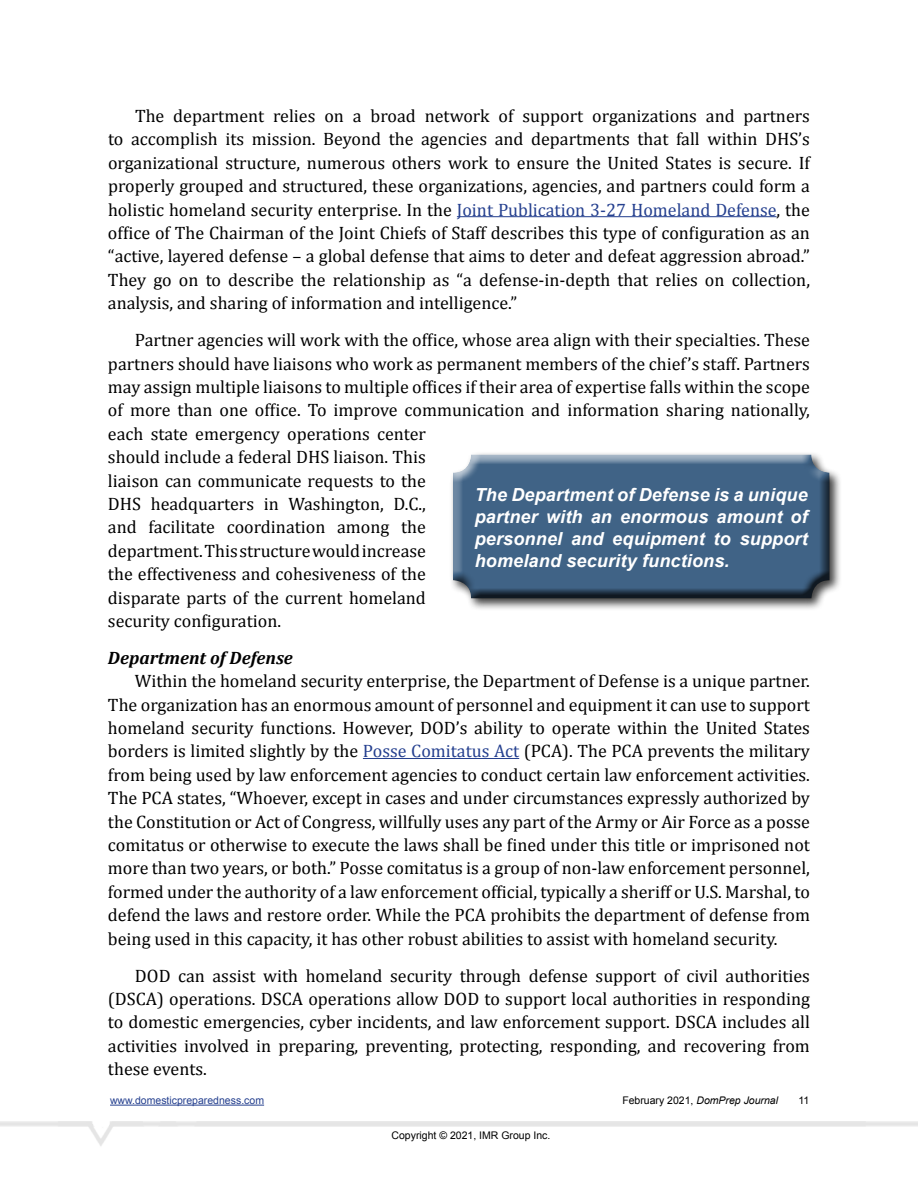
<style>
.page{position:relative;width:918px;height:1188px;background:#fff}
.page>*{position:absolute;margin:0;border:0;box-sizing:border-box;transform-origin:0 0}
.t1{font:18px/23.4px "Cambria";color:#000;text-align:justify}
.t2{font:italic 700 18px/21.8px "Arial";letter-spacing:.01em;color:#fff;text-align:justify}
.t3{font:italic 700 18px "Cambria";color:#000}
.t4{font:10.5px "Arial";color:#000}
.t5{font:10.5px "Arial";color:#25408f}
.t6{font:italic 10.5px "Arial";color:#000}
.s1{color:#25408f}
.s2{font-style:normal}
</style>
<div class="page">
<hr style="left:110px;top:1105px;width:154px;height:1px;background:#25408f">
<hr style="left:457px;top:216px;width:320px;height:1px;background:#25408f">
<hr style="left:363px;top:758px;width:156px;height:1px;background:#25408f">
<div style="left:450px;top:451px;width:393px;height:160px;background:#000;opacity:.75"></div>
<div style="left:451px;top:448px;width:384px;height:150px;background:#000;opacity:.75"></div>
<p class="t1" style="left:108px;top:104px;width:704px;text-indent:27px">The department relies on a broad network of support organizations and partners to accomplish its mission. Beyond the agencies and departments that fall within DHS’s organizational structure, numerous others work to ensure the United States is secure. If properly grouped and structured, these organizations, agencies, and partners could form a holistic homeland security enterprise. In the <span class="s1">Joint Publication 3-27 Homeland Defense</span>, the office of The Chairman of the Joint Chiefs of Staff describes this type of configuration as an “active, layered defense – a global defense that aims to deter and defeat aggression abroad.” They go on to describe the relationship as “a defense-in-depth that relies on collection, analysis, and sharing of information and intelligence.”</p>
<p class="t1" style="left:108px;top:328px;width:704px;text-align:left;text-indent:27px">Partner agencies will work with the office, whose area align with their specialties. These partners should have liaisons who work as permanent members of the chief’s staff. Partners may assign multiple liaisons to multiple offices if their area of expertise falls within the scope of more than one office. To improve communication and information sharing nationally, each state emergency operations center<br>should include a federal DHS liaison. This<br>liaison can communicate requests to the<br>DHS headquarters in Washington, D.C.,<br>and facilitate coordination among the<br>department. This structure would increase<br>the effectiveness and cohesiveness of the<br>disparate parts of the current homeland<br>security configuration.</p>
<p class="t3" style="left:108px;top:647px;width:186px">Department of Defense</p>
<p class="t1" style="left:108px;top:669px;width:704px;text-indent:27px">Within the homeland security enterprise, the Department of Defense is a unique partner.<br>The organization has an enormous amount of personnel and equipment it can use to support homeland security functions. However, DOD’s ability to operate within the United States borders is limited slightly by the <span class="s1">Posse Comitatus Act</span> (PCA). The PCA prevents the military from being used by law enforcement agencies to conduct certain law enforcement activities.<br>The PCA states, “Whoever, except in cases and under circumstances expressly authorized by the Constitution or Act of Congress, willfully uses any part of the Army or Air Force as a posse comitatus or otherwise to execute the laws shall be fined under this title or imprisoned not more than two years, or both.” Posse comitatus is a group of non-law enforcement personnel, formed under the authority of a law enforcement official, typically a sheriff or U.S. Marshal, to defend the laws and restore order. While the PCA prohibits the department of defense from being used in this capacity, it has other robust abilities to assist with homeland security.</p>
<p class="t1" style="left:108px;top:964px;width:704px;text-indent:27px">DOD can assist with homeland security through defense support of civil authorities (DSCA) operations. DSCA operations allow DOD to support local authorities in responding to domestic emergencies, cyber incidents, and law enforcement support. DSCA includes all activities involved in preparing, preventing, protecting, responding, and recovering from these events.</p>
<p class="t2" style="left:475px;top:485px;width:335px">The Department of Defense is a unique partner with an enormous amount of personnel and equipment to support homeland security functions.</p>
<p class="t5" style="left:110px;top:1093px;width:156px">www.domesticpreparedness.com</p>
<p class="t6" style="left:622px;top:1094px;width:157px"><span class="s2">February 2021,</span> DomPrep Journal</p>
<p class="t4" style="left:799px;top:1093px;width:12px">11</p>
<p class="t4" style="left:392px;top:1128px;width:160px">Copyright © 2021, IMR Group Inc.</p>
</div>
